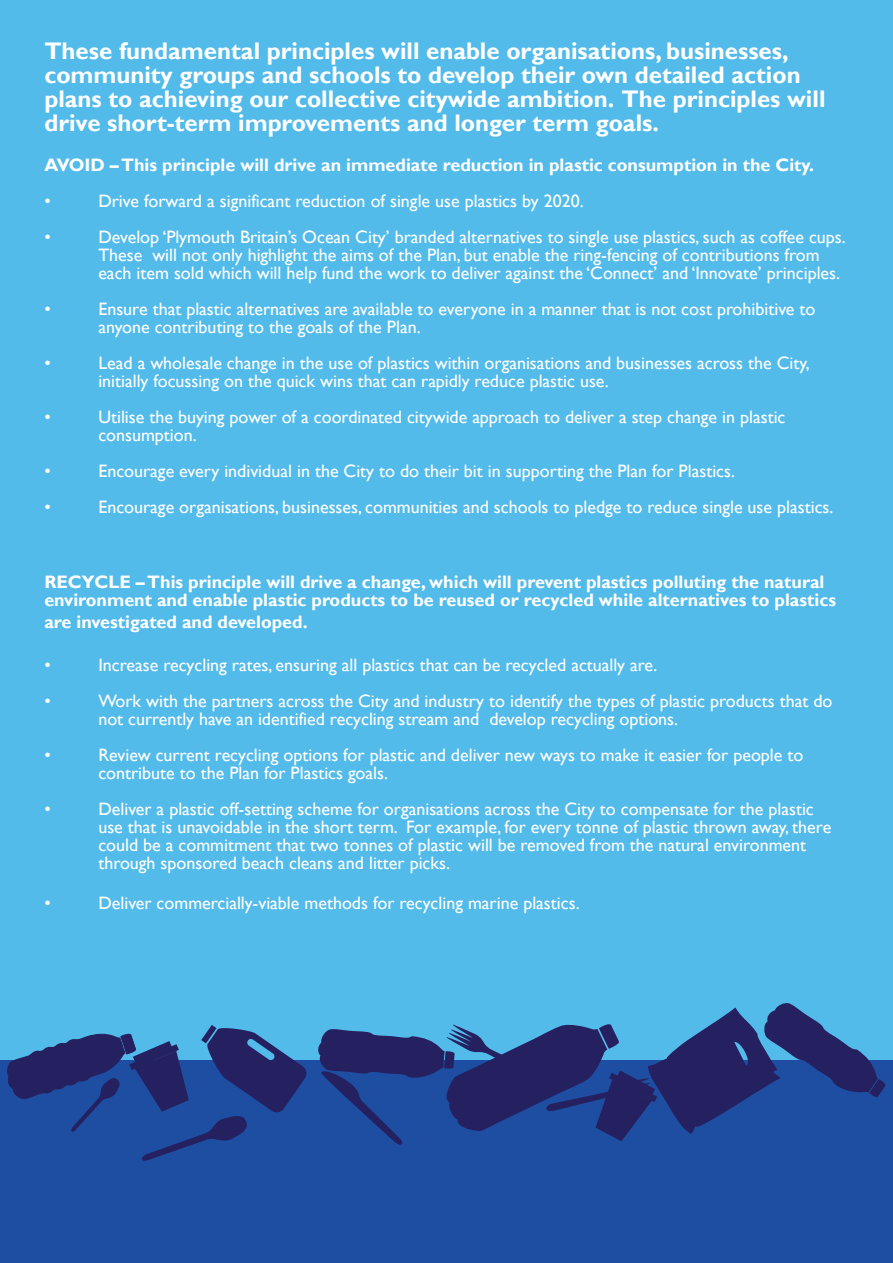
<style>
.page{position:relative;width:893px;height:1263px;background:#fff}
.page>*{position:absolute;margin:0;border:0;box-sizing:border-box;transform-origin:0 0}
.t1{font:700 24px/24px "Gill Sans";color:#fff}
.t2{font:18px/18px "Gill Sans";color:#fff}
.t3{font:700 18px/18px "Gill Sans";color:#fff}
</style>
<div class="page">
<div style="left:0;top:1034px;width:893px;height:229px;background:#1e4ea1"></div>
<div style="left:0;top:0;width:893px;height:1060px;background:#53bbea"></div>
<svg style="left:7px;top:1025px;width:300px;height:136px"></svg>
<svg style="left:318px;top:1003px;width:568px;height:142px"></svg>
<p class="t1" style="left:44px;top:40px;width:783px">These fundamental principles will enable organisations, businesses, community groups and schools to develop their own detailed action plans to achieving our collective citywide ambition. The principles will drive short-term improvements and longer term goals.</p>
<p class="t3" style="left:44px;top:156px;width:771px">AVOID – This principle will drive an immediate reduction in plastic consumption in the City.</p>
<p class="t2" style="left:44px;top:192px;width:8px">•</p>
<p class="t2" style="left:98px;top:192px;width:487px">Drive forward a significant reduction of single use plastics by 2020.</p>
<p class="t2" style="left:44px;top:228px;width:8px">•</p>
<p class="t2" style="left:98px;top:228px;width:749px">Develop ‘Plymouth Britain’s Ocean City’ branded alternatives to single use plastics, such as coffee cups.<br>These will not only highlight the aims of the Plan, but enable the ring-fencing of contributions from each item sold which will help fund the work to deliver against the ‘Connect’ and ‘Innovate’ principles.</p>
<p class="t2" style="left:44px;top:300px;width:8px">•</p>
<p class="t2" style="left:98px;top:300px;width:719px">Ensure that plastic alternatives are available to everyone in a manner that is not cost prohibitive to anyone contributing to the goals of the Plan.</p>
<p class="t2" style="left:44px;top:354px;width:8px">•</p>
<p class="t2" style="left:98px;top:354px;width:713px">Lead a wholesale change in the use of plastics within organisations and businesses across the City, initially focussing on the quick wins that can rapidly reduce plastic use.</p>
<p class="t2" style="left:44px;top:408px;width:8px">•</p>
<p class="t2" style="left:98px;top:408px;width:689px">Utilise the buying power of a coordinated citywide approach to deliver a step change in plastic consumption.</p>
<p class="t2" style="left:44px;top:462px;width:8px">•</p>
<p class="t2" style="left:98px;top:462px;width:638px">Encourage every individual in the City to do their bit in supporting the Plan for Plastics.</p>
<p class="t2" style="left:44px;top:498px;width:8px">•</p>
<p class="t2" style="left:98px;top:498px;width:737px">Encourage organisations, businesses, communities and schools to pledge to reduce single use plastics.</p>
<p class="t3" style="left:44px;top:574px;width:793px">RECYCLE – This principle will drive a change, which will prevent plastics polluting the natural environment and enable plastic products to be reused or recycled while alternatives to plastics</p>
<p class="t3" style="left:44px;top:613px;width:265px">are investigated and developed.</p>
<p class="t2" style="left:44px;top:656px;width:8px">•</p>
<p class="t2" style="left:98px;top:656px;width:561px">Increase recycling rates, ensuring all plastics that can be recycled actually are.</p>
<p class="t2" style="left:44px;top:692px;width:8px">•</p>
<p class="t2" style="left:98px;top:692px;width:736px">Work with the partners across the City and industry to identify the types of plastic products that do not currently have an identified recycling stream and develop recycling options.</p>
<p class="t2" style="left:44px;top:746px;width:8px">•</p>
<p class="t2" style="left:98px;top:746px;width:707px">Review current recycling options for plastic and deliver new ways to make it easier for people to contribute to the Plan for Plastics goals.</p>
<p class="t2" style="left:44px;top:800px;width:8px">•</p>
<p class="t2" style="left:98px;top:800px;width:734px">Deliver a plastic off-setting scheme for organisations across the City to compensate for the plastic use that is unavoidable in the short term. For example, for every tonne of plastic thrown away, there could be a commitment that two tonnes of plastic will be removed from the natural environment through sponsored beach cleans and litter picks.</p>
<p class="t2" style="left:44px;top:894px;width:8px">•</p>
<p class="t2" style="left:98px;top:894px;width:483px">Deliver commercially-viable methods for recycling marine plastics.</p>
</div>
